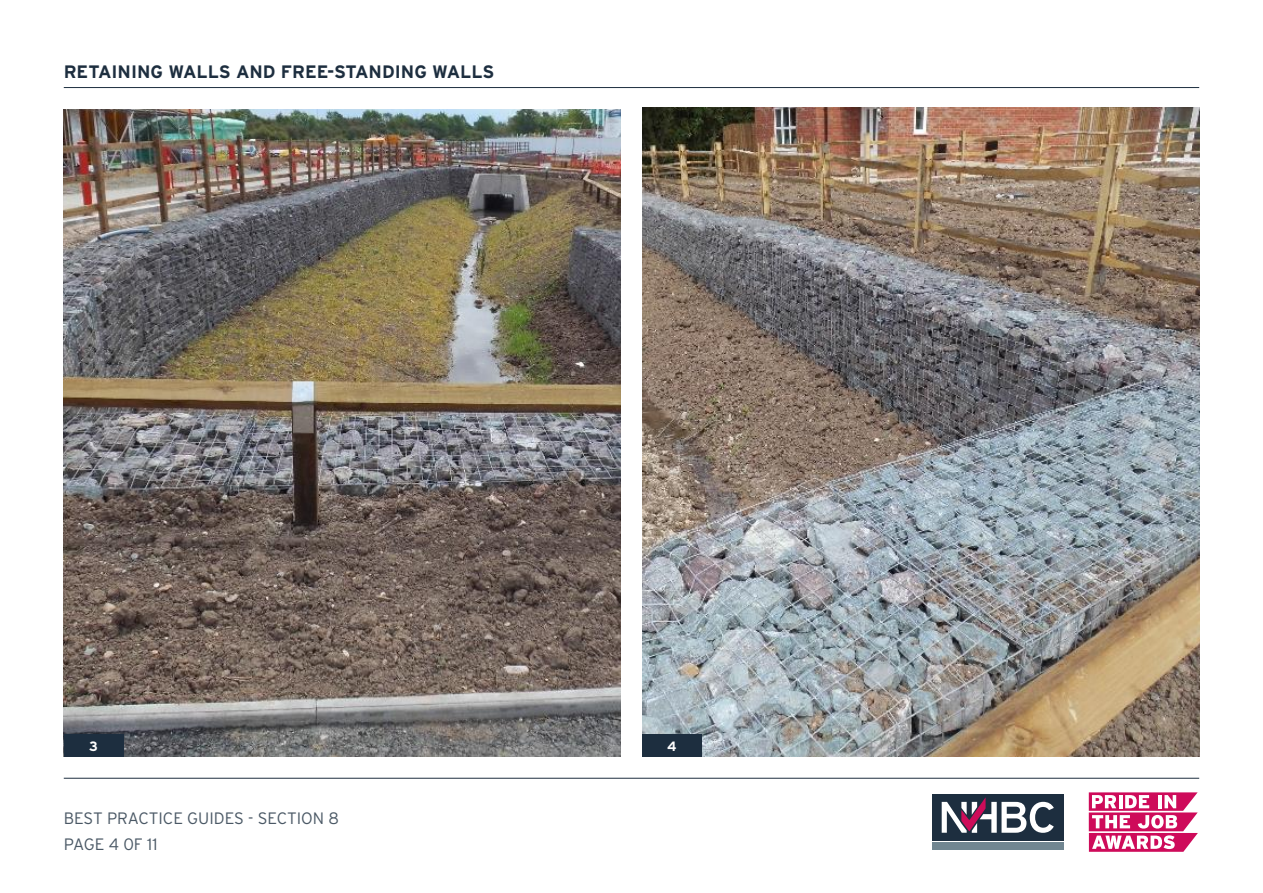
<style>
.page{position:relative;width:1263px;height:893px;background:#fff}
.page>*{position:absolute;margin:0;border:0;box-sizing:border-box;transform-origin:0 0}
.t1{font:700 18px "Interstate";color:#1d2e3f}
.t2{font:300 16.5px/26.5px "Interstate";color:#4a5865}
.t3{font:700 13.5px "Interstate";color:#fff}
</style>
<div class="page">
<div style="left:932px;top:794px;width:131px;height:47px;background:#1d2e3f"></div>
<div style="left:932px;top:842px;width:131px;height:8px;background:#718691"></div>
<svg style="left:942px;top:797px;width:112px;height:36px"></svg>
<svg style="left:1089px;top:792px;width:109px;height:60px"></svg>
<hr style="left:64px;top:778px;width:1135px;height:1px;background:#1d2e3f">
<img style="left:64px;top:109px;width:557px;height:648px">
<img style="left:642px;top:108px;width:557px;height:649px">
<div style="left:64px;top:734px;width:59px;height:23px;background:#1d2e3f"></div>
<div style="left:642px;top:734px;width:60px;height:22px;background:#1d2e3f"></div>
<hr style="left:64px;top:87px;width:1135px;height:1px;background:#1d2e3f">
<p class="t1" style="left:64px;top:62px;width:432px">RETAINING WALLS AND FREE-STANDING WALLS</p>
<p class="t3" style="left:89px;top:739px;width:10px">3</p>
<p class="t3" style="left:667px;top:738px;width:11px">4</p>
<p class="t2" style="left:64px;top:805px;width:277px">BEST PRACTICE GUIDES - SECTION 8<br>PAGE 4 0F 11</p>
</div>
